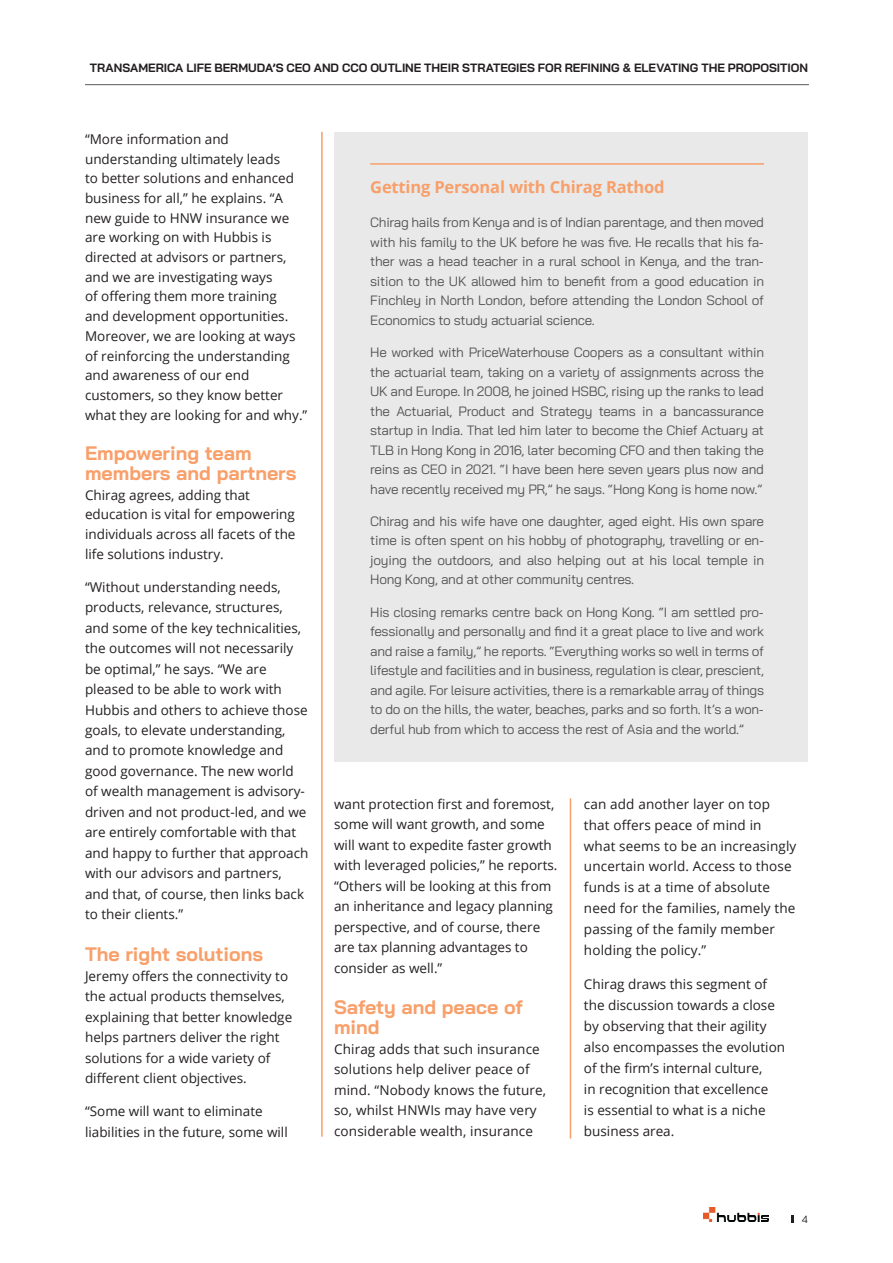
<style>
.page{position:relative;width:893px;height:1263px;background:#fff}
.page>*{position:absolute;margin:0;border:0;box-sizing:border-box;transform-origin:0 0}
.t1{font:700 19.5px/19.6px "Bai Jamjuree";color:#f89f6a}
.t2{font:700 16.5px "Open Sans";letter-spacing:-.01em;color:#f89f6a}
.t3{font:13.5px/20.4px "Open Sans";color:#231f20}
.t4{font:13.5px/19.5px "Bai Jamjuree";letter-spacing:-.02em;color:#535355;text-align:justify}
.t5{font:700 12px "Bai Jamjuree";letter-spacing:-.005em;color:#231f20}
.t6{font:10.5px "Bai Jamjuree";color:#231f20}
</style>
<div class="page">
<img style="left:703px;top:1207px;width:65px;height:15px">
<svg style="left:791px;top:1215px;width:3px;height:8px"></svg>
<hr style="left:321px;top:132px;width:2px;height:1005px;background:#f89f6a">
<div style="left:334px;top:132px;width:473px;height:629px;background:#e9e9e9"></div>
<hr style="left:370px;top:163px;width:394px;height:2px;background:#f89f6a">
<hr style="left:570px;top:798px;width:1px;height:340px;background:#f89f6a">
<hr style="left:85px;top:84px;width:724px;height:1px;background:#57585a">
<p class="t5" style="left:90px;top:60px;width:719px">TRANSAMERICA LIFE BERMUDA’S CEO AND CCO OUTLINE THEIR STRATEGIES FOR REFINING &amp; ELEVATING THE PROPOSITION</p>
<p class="t3" style="left:85px;top:129px;width:224px;line-height:19.6px">“More information and understanding ultimately leads<br>to better solutions and enhanced business for all,” he explains. “A new guide to HNW insurance we are working on with Hubbis is directed at advisors or partners, and we are investigating ways<br>of offering them more training<br>and development opportunities.<br>Moreover, we are looking at ways of reinforcing the understanding and awareness of our end customers, so they know better what they are looking for and why.”</p>
<h1 class="t1" style="left:85px;top:444px;width:213px">Empowering team members and partners</h1>
<p class="t3" style="left:85px;top:485px;width:212px;line-height:19.6px">Chirag agrees, adding that education is vital for empowering individuals across all facets of the life solutions industry.</p>
<p class="t3" style="left:85px;top:576px;width:225px">“Without understanding needs, products, relevance, structures, and some of the key technicalities, the outcomes will not necessarily be optimal,” he says. “We are pleased to be able to work with<br>Hubbis and others to achieve those goals, to elevate understanding, and to promote knowledge and good governance. The new world of wealth management is advisory&shy;driven and not product-led, and we are entirely comfortable with that and happy to further that approach with our advisors and partners, and that, of course, then links back to their clients.”</p>
<h1 class="t1" style="left:85px;top:944px;width:180px">The right solutions</h1>
<p class="t3" style="left:85px;top:965px;width:209px">Jeremy offers the connectivity to the actual products themselves, explaining that better knowledge helps partners deliver the right solutions for a wide variety of different client objectives.</p>
<p class="t3" style="left:85px;top:1101px;width:204px">“Some will want to eliminate liabilities in the future, some will</p>
<p class="t2" style="left:370px;top:175px;width:296px">Getting Personal with Chirag Rathod</p>
<p class="t4" style="left:370px;top:213px;width:395px">Chirag hails from Kenya and is of Indian parentage, and then moved with his family to the UK before he was five. He recalls that his fa&shy;ther was a head teacher in a rural school in Kenya, and the tran&shy;sition to the UK allowed him to benefit from a good education in Finchley in North London, before attending the London School of Economics to study actuarial science.</p>
<p class="t4" style="left:370px;top:343px;width:395px">He worked with PriceWaterhouse Coopers as a consultant within the actuarial team, taking on a variety of assignments across the UK and Europe. In 2008, he joined HSBC, rising up the ranks to lead the Actuarial, Product and Strategy teams in a bancassurance startup in India. That led him later to become the Chief Actuary at TLB in Hong Kong in 2016, later becoming CFO and then taking the reins as CEO in 2021. “I have been here seven years plus now and have recently received my PR,” he says. “Hong Kong is home now.”</p>
<p class="t4" style="left:370px;top:511px;width:395px">Chirag and his wife have one daughter, aged eight. His own spare time is often spent on his hobby of photography, travelling or en&shy;joying the outdoors, and also helping out at his local temple in Hong Kong, and at other community centres.</p>
<p class="t4" style="left:370px;top:602px;width:395px">His closing remarks centre back on Hong Kong. “I am settled pro&shy;fessionally and personally and find it a great place to live and work and raise a family,” he reports. “Everything works so well in terms of lifestyle and facilities and in business, regulation is clear, prescient, and agile. For leisure activities, there is a remarkable array of things to do on the hills, the water, beaches, parks and so forth. It’s a won&shy;derful hub from which to access the rest of Asia and the world.”</p>
<p class="t3" style="left:334px;top:793px;width:225px">want protection first and foremost, some will want growth, and some will want to expedite faster growth with leveraged policies,” he reports. “Others will be looking at this from an inheritance and legacy planning perspective, and of course, there are tax planning advantages to consider as well.”</p>
<h1 class="t1" style="left:334px;top:997px;width:190px">Safety and peace of mind</h1>
<p class="t3" style="left:334px;top:1038px;width:214px">Chirag adds that such insurance solutions help deliver peace of mind. “Nobody knows the future, so, whilst HNWIs may have very considerable wealth, insurance</p>
<p class="t3" style="left:584px;top:793px;width:214px;line-height:21px">can add another layer on top that offers peace of mind in<br>what seems to be an increasingly uncertain world. Access to those funds is at a time of absolute need for the families, namely the passing of the family member holding the policy.”</p>
<p class="t3" style="left:584px;top:973px;width:203px;line-height:21px">Chirag draws this segment of the discussion towards a close by observing that their agility also encompasses the evolution of the firm’s internal culture,<br>in recognition that excellence<br>is essential to what is a niche business area.</p>
<p class="t6" style="left:802px;top:1210px;width:8px">4</p>
</div>
